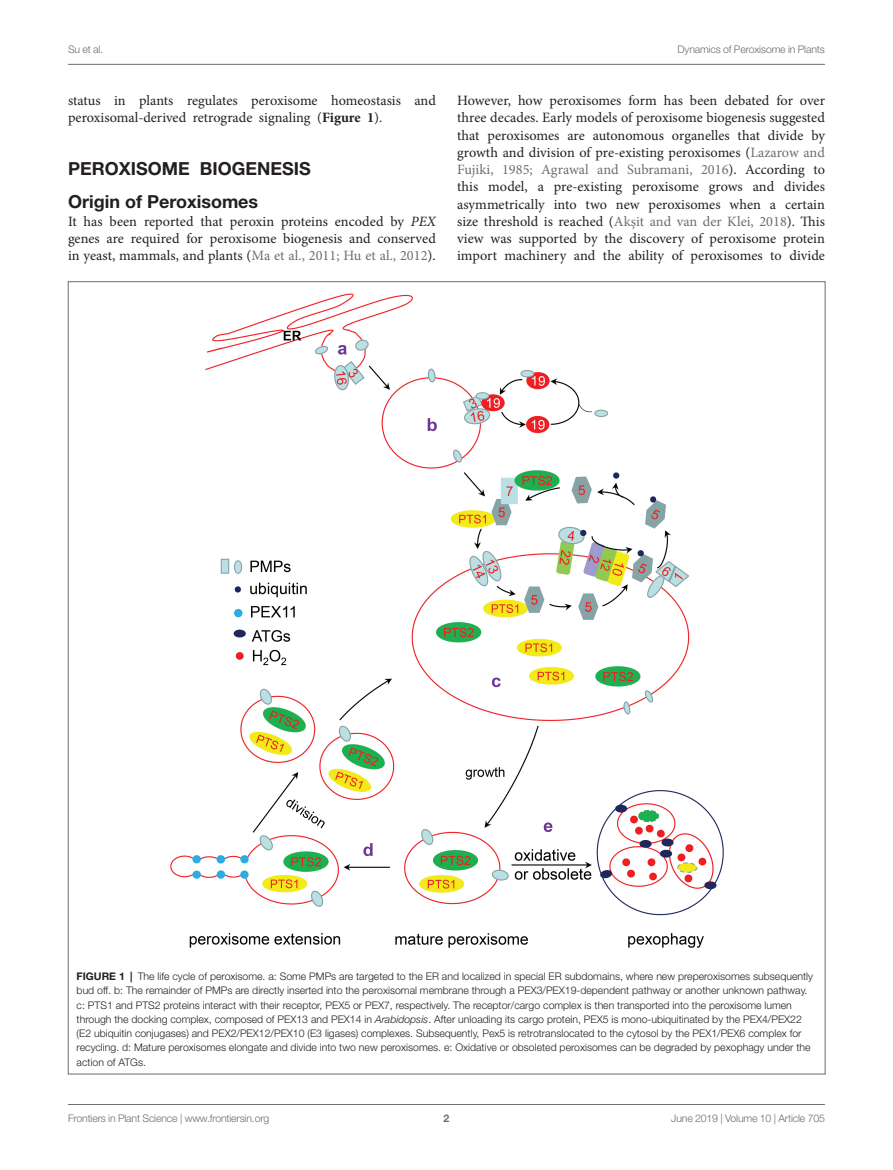
<style>
.page{position:relative;width:893px;height:1170px;background:#fff}
.page>*{position:absolute;margin:0;border:0;box-sizing:border-box;transform-origin:0 0}
.HEAD_1{font:700 18px "Helvetica Neue LT Std";color:#231f20}
.HEAD_2_after_HEAD_1{font:700 18px "Helvetica Neue LT Std";color:#231f20}
.TEXT_FLUSH{font:14.25px/17.2px "Minion Pro";letter-spacing:.005em;color:#231f20;text-align:justify}
.TEXT{font:14.25px/17.2px "Minion Pro";color:#231f20}
.FIG_LEG{font:300 10.5px/14.2px "Helvetica Neue LT Std";color:#231f20}
.RF_R{font:300 10.5px "Helvetica Neue LT Std";letter-spacing:-.015em;color:#6c6d70}
.RF_R-2{font:700 10.5px "Helvetica Neue LT Std";color:#6c6d70}
.s1{font-weight:700}
.s2{font-style:italic}
.s3{color:#6c6d70}
</style>
<div class="page">
<hr style="left:68px;top:64px;width:757px;height:1px;background:#6c6d70">
<hr style="left:68px;top:1104px;width:757px;height:1px;background:#6c6d70">
<img style="left:170px;top:293px;width:554px;height:655px">
<p class="RF_R" style="left:68px;top:42px;width:37px">Su et al.</p>
<p class="RF_R" style="left:678px;top:42px;width:149px">Dynamics of Peroxisome in Plants</p>
<p class="TEXT" style="left:68px;top:92px;width:369px">status in plants regulates peroxisome homeostasis and peroxisomal-derived retrograde signaling (<span class="s1">Figure 1</span>).</p>
<p class="HEAD_1" style="left:68px;top:158px;width:244px">PEROXISOME BIOGENESIS</p>
<p class="HEAD_2_after_HEAD_1" style="left:68px;top:191px;width:192px">Origin of Peroxisomes</p>
<p class="TEXT_FLUSH" style="left:68px;top:212px;width:369px">It has been reported that peroxin proteins encoded by <span class="s2">PEX </span>genes are required for peroxisome biogenesis and conserved in yeast, mammals, and plants (<span class="s3">Ma et al., 2011; Hu et al., 2012</span>).</p>
<p class="TEXT_FLUSH" style="left:457px;top:92px;width:369px">However, how peroxisomes form has been debated for over three decades. Early models of peroxisome biogenesis suggested that peroxisomes are autonomous organelles that divide by growth and division of pre-existing peroxisomes (<span class="s3">Lazarow and Fujiki, 1985; Agrawal and Subramani, 2016</span>). According to this model, a pre-existing peroxisome grows and divides asymmetrically into two new peroxisomes when a certain size threshold is reached (<span class="s3">Akşit and van der Klei, 2018</span>). This view was supported by the discovery of peroxisome protein import machinery and the ability of peroxisomes to divide</p>
<p class="FIG_LEG" style="left:77px;top:968px;width:738px"><span class="s1">FIGURE 1 |</span> The life cycle of peroxisome. a: Some PMPs are targeted to the ER and localized in special ER subdomains, where new preperoxisomes subsequently bud off. b: The remainder of PMPs are directly inserted into the peroxisomal membrane through a PEX3/PEX19-dependent pathway or another unknown pathway. c: PTS1 and PTS2 proteins interact with their receptor, PEX5 or PEX7, respectively. The receptor/cargo complex is then transported into the peroxisome lumen through the docking complex, composed of PEX13 and PEX14 in <span class="s2">Arabidopsis</span>. After unloading its cargo protein, PEX5 is mono-ubiquitinated by the PEX4/PEX22 (E2 ubiquitin conjugases) and PEX2/PEX12/PEX10 (E3 ligases) complexes. Subsequently, Pex5 is retrotranslocated to the cytosol by the PEX1/PEX6 complex for recycling. d: Mature peroxisomes elongate and divide into two new peroxisomes. e: Oxidative or obsoleted peroxisomes can be degraded by pexophagy under the action of ATGs.</p>
<p class="RF_R" style="left:68px;top:1111px;width:203px">Frontiers in Plant Science | www.frontiersin.org</p>
<p class="RF_R-2" style="left:444px;top:1111px;width:7px">2</p>
<p class="RF_R" style="left:671px;top:1111px;width:155px">June 2019 | Volume 10 | Article 705</p>
</div>
